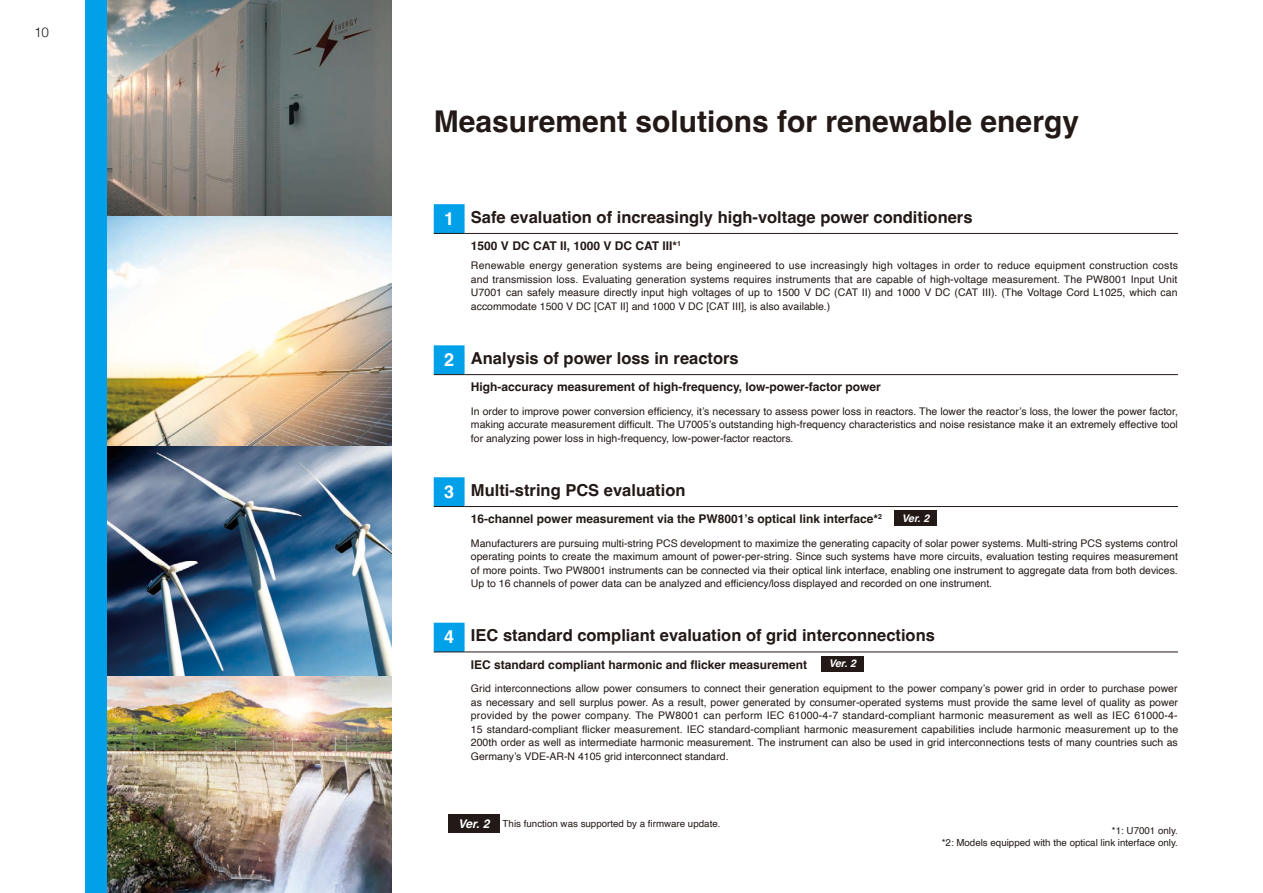
<style>
.page{position:relative;width:1263px;height:893px;background:#fff}
.page>*{position:absolute;margin:0;border:0;box-sizing:border-box;transform-origin:0 0}
.t1{font:700 30px "Helvetica";color:#231916}
.t2{font:700 16.5px "Helvetica";color:#231916}
.t3{font:300 13.5px "Helvetica";color:#231916}
.t4{font:700 12px "Helvetica";color:#231916}
.t5{font:10.5px/13.5px "Helvetica";color:#231916;text-align:justify}
.t6{font:italic 700 10.5px "Helvetica";letter-spacing:-.025em;color:#fff}
.t7{font:9.75px/12px "Helvetica";color:#231916;text-align:right}
.s1{font-size:18px;color:#fff}
.s2{font-weight:700;font-style:italic;font-size:12px;color:#fff}
</style>
<div class="page">
<img style="left:106px;top:0;width:285px;height:217px">
<img style="left:106px;top:217px;width:285px;height:229px">
<img style="left:106px;top:446px;width:285px;height:230px">
<img style="left:106px;top:676px;width:285px;height:217px">
<div style="left:85px;top:0;width:21px;height:893px;background:#00a1e9"></div>
<svg style="left:434px;top:204px;width:31px;height:448px"></svg>
<hr style="left:434px;top:233px;width:31px;height:1px;background:#231916">
<hr style="left:434px;top:374px;width:31px;height:1px;background:#231916">
<hr style="left:434px;top:506px;width:31px;height:1px;background:#231916">
<hr style="left:434px;top:652px;width:31px;height:1px;background:#231916">
<hr style="left:465px;top:233px;width:713px;height:1px;background:#231916">
<hr style="left:465px;top:374px;width:713px;height:1px;background:#231916">
<hr style="left:465px;top:506px;width:713px;height:1px;background:#231916">
<hr style="left:465px;top:652px;width:713px;height:1px;background:#231916">
<div style="left:894px;top:511px;width:43px;height:15px;background:#231916"></div>
<div style="left:821px;top:656px;width:43px;height:15px;background:#231916"></div>
<div style="left:448px;top:814px;width:51px;height:18px;background:#231916"></div>
<p class="t3" style="left:34px;top:21px;width:17px">10</p>
<h1 class="t1" style="left:434px;top:103px;width:647px">Measurement solutions for renewable energy</h1>
<h2 class="t2" style="left:444px;top:207px;width:530px"><span class="s1">1</span> Safe evaluation of increasingly high-voltage power conditioners</h2>
<p class="t4" style="left:471px;top:239px;width:212px">1500 V DC CAT II, 1000 V DC CAT III*<sup>1</sup></p>
<p class="t5" style="left:471px;top:259px;width:708px">Renewable energy generation systems are being engineered to use increasingly high voltages in order to reduce equipment construction costs and transmission loss. Evaluating generation systems requires instruments that are capable of high-voltage measurement. The PW8001 Input Unit U7001 can safely measure directly input high voltages of up to 1500 V DC (CAT II) and 1000 V DC (CAT III). (The Voltage Cord L1025, which can accommodate 1500 V DC [CAT II] and 1000 V DC [CAT III], is also available.)</p>
<h2 class="t2" style="left:444px;top:348px;width:296px"><span class="s1">2</span> Analysis of power loss in reactors</h2>
<p class="t4" style="left:471px;top:380px;width:411px">High-accuracy measurement of high-frequency, low-power-factor power</p>
<p class="t5" style="left:471px;top:405px;width:708px">In order to improve power conversion efficiency, it’s necessary to assess power loss in reactors. The lower the reactor’s loss, the lower the power factor, making accurate measurement difficult. The U7005’s outstanding high-frequency characteristics and noise resistance make it an extremely effective tool for analyzing power loss in high-frequency, low-power-factor reactors.</p>
<h2 class="t2" style="left:444px;top:480px;width:243px"><span class="s1">3</span> Multi-string PCS evaluation</h2>
<p class="t4" style="left:471px;top:512px;width:412px">16-channel power measurement via the PW8001’s optical link interface*<sup>2</sup></p>
<p class="t5" style="left:471px;top:537px;width:708px">Manufacturers are pursuing multi-string PCS development to maximize the generating capacity of solar power systems. Multi-string PCS systems control operating points to create the maximum amount of power-per-string. Since such systems have more circuits, evaluation testing requires measurement of more points. Two PW8001 instruments can be connected via their optical link interface, enabling one instrument to aggregate data from both devices.<br>Up to 16 channels of power data can be analyzed and efficiency/loss displayed and recorded on one instrument.</p>
<h2 class="t2" style="left:444px;top:625px;width:492px"><span class="s1">4</span> IEC standard compliant evaluation of grid interconnections</h2>
<p class="t4" style="left:471px;top:657px;width:338px">IEC standard compliant harmonic and flicker measurement</p>
<p class="t5" style="left:471px;top:682px;width:709px">Grid interconnections allow power consumers to connect their generation equipment to the power company’s power grid in order to purchase power as necessary and sell surplus power. As a result, power generated by consumer-operated systems must provide the same level of quality as power provided by the power company. The PW8001 can perform IEC 61000-4-7 standard-compliant harmonic measurement as well as IEC 61000-4- 15 standard-compliant flicker measurement. IEC standard-compliant harmonic measurement capabilities include harmonic measurement up to the 200th order as well as intermediate harmonic measurement. The instrument can also be used in grid interconnections tests of many countries such as Germany’s VDE-AR-N 4105 grid interconnect standard.</p>
<p class="t6" style="left:902px;top:512px;width:29px">Ver. 2</p>
<p class="t6" style="left:829px;top:657px;width:29px">Ver. 2</p>
<p class="t7" style="left:458px;top:818px;width:264px"><span class="s2">Ver. 2</span> This function was supported by a firmware update.</p>
<p class="t7" style="left:942px;top:825px;width:238px">*1: U7001 only.<br>*2: Models equipped with the optical link interface only.</p>
</div>
